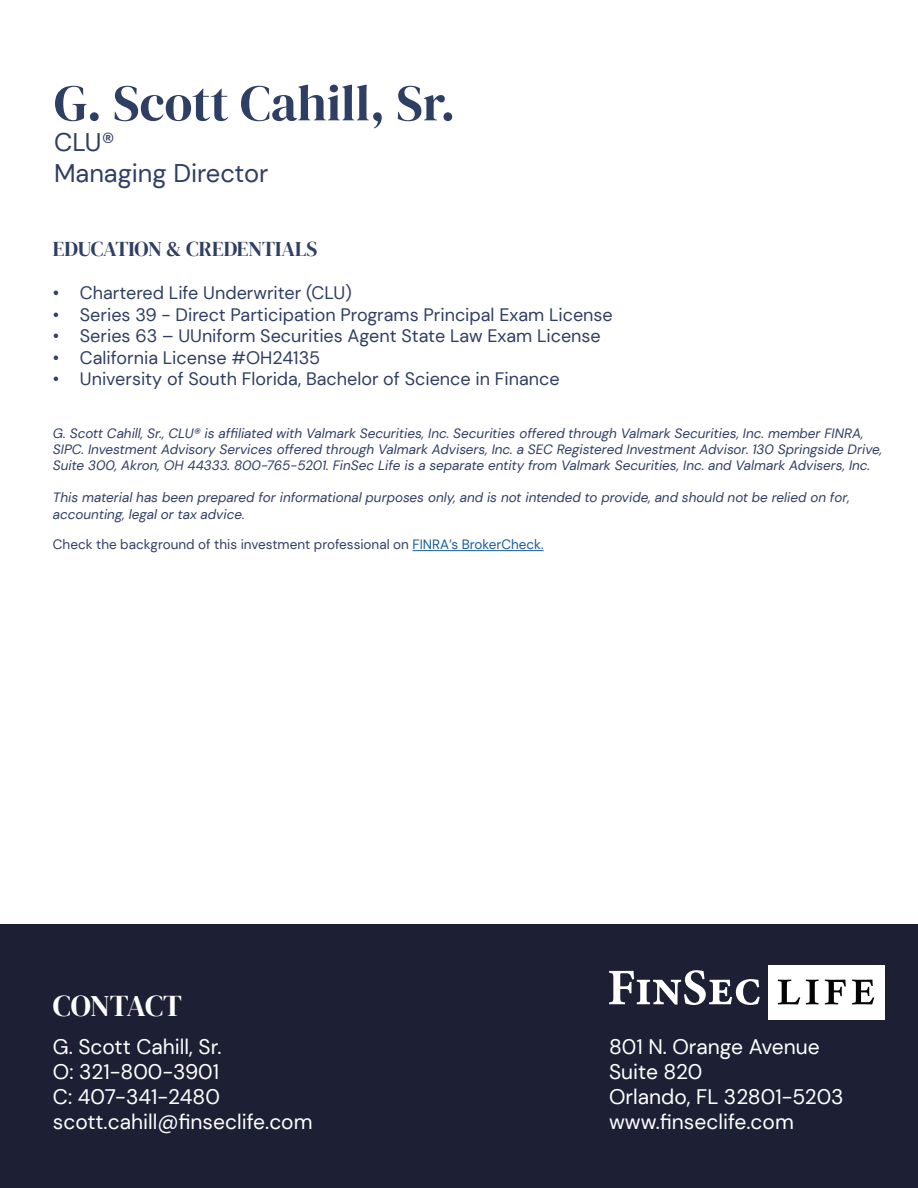
<style>
.page{position:relative;width:918px;height:1188px;background:#fff}
.page>*{position:absolute;margin:0;border:0;box-sizing:border-box;transform-origin:0 0}
.t1{font:51px "DM Serif Display";color:#2f3e63}
.t2{font:30px "DM Serif Display";letter-spacing:-.015em;color:#fff}
.t3{font:25.5px/30.6px "DM Sans";color:#2f3e63}
.t4{font:21px "DM Sans";color:#fff}
.t5{font:21px "DM Serif Display";color:#2f3e63}
.t6{font:18px "DM Sans";color:#2f3e63}
.t7{font:italic 13.5px/16.2px "DM Sans";color:#2f3e63}
.t8{font:13.5px "DM Sans";color:#2f3e63}
.s1{color:#175d9e}
</style>
<div class="page">
<div style="left:0;top:924px;width:918px;height:264px;background:#1d2035"></div>
<hr style="left:413px;top:550px;width:131px;height:1px;background:#175d9e">
<div style="left:768px;top:965px;width:117px;height:54px;background:#fff"></div>
<svg style="left:778px;top:980px;width:22px;height:24px"></svg>
<svg style="left:806px;top:980px;width:13px;height:24px"></svg>
<svg style="left:825px;top:980px;width:21px;height:24px"></svg>
<svg style="left:852px;top:980px;width:22px;height:24px"></svg>
<svg style="left:609px;top:970px;width:151px;height:35px"></svg>
<p class="t1" style="left:54px;top:74px;width:403px">G. Scott Cahill, Sr.</p>
<p class="t3" style="left:54px;top:127px;width:216px">CLU®<br>Managing Director</p>
<p class="t5" style="left:53px;top:237px;width:266px">EDUCATION &amp; CREDENTIALS</p>
<p class="t6" style="left:53px;top:282px;width:301px">• Chartered Life Underwriter (CLU)</p>
<p class="t6" style="left:53px;top:303px;width:561px">• Series 39 - Direct Participation Programs Principal Exam License</p>
<p class="t6" style="left:53px;top:325px;width:549px">• Series 63 – UUniform Securities Agent State Law Exam License</p>
<p class="t6" style="left:53px;top:346px;width:269px">• California License #OH24135</p>
<p class="t6" style="left:53px;top:368px;width:508px">• University of South Florida, Bachelor of Science in Finance</p>
<p class="t7" style="left:53px;top:425px;width:831px">G. Scott Cahill, Sr., CLU® is affiliated with Valmark Securities, Inc. Securities offered through Valmark Securities, Inc. member FINRA,<br>SIPC. Investment Advisory Services offered through Valmark Advisers, Inc. a SEC Registered Investment Advisor. 130 Springside Drive,<br>Suite 300, Akron, OH 44333. 800-765-5201. FinSec Life is a separate entity from Valmark Securities, Inc. and Valmark Advisers, Inc.</p>
<p class="t7" style="left:53px;top:490px;width:798px">This material has been prepared for informational purposes only, and is not intended to provide, and should not be relied on for, accounting, legal or tax advice.</p>
<p class="t8" style="left:53px;top:536px;width:492px">Check the background of this investment professional on <span class="s1">FINRA’s BrokerCheck.</span></p>
<p class="t2" style="left:53px;top:988px;width:131px">CONTACT</p>
<p class="t4" style="left:53px;top:1034px;width:170px">G. Scott Cahill, Sr.</p>
<p class="t4" style="left:53px;top:1059px;width:168px">O: 321-800-3901</p>
<p class="t4" style="left:53px;top:1084px;width:168px">C: 407-341-2480</p>
<p class="t4" style="left:53px;top:1109px;width:261px">scott.cahill@finseclife.com</p>
<p class="t4" style="left:609px;top:1034px;width:212px">801 N. Orange Avenue</p>
<p class="t4" style="left:609px;top:1059px;width:95px">Suite 820</p>
<p class="t4" style="left:609px;top:1084px;width:236px">Orlando, FL 32801-5203</p>
<p class="t4" style="left:609px;top:1109px;width:186px">www.finseclife.com</p>
</div>
